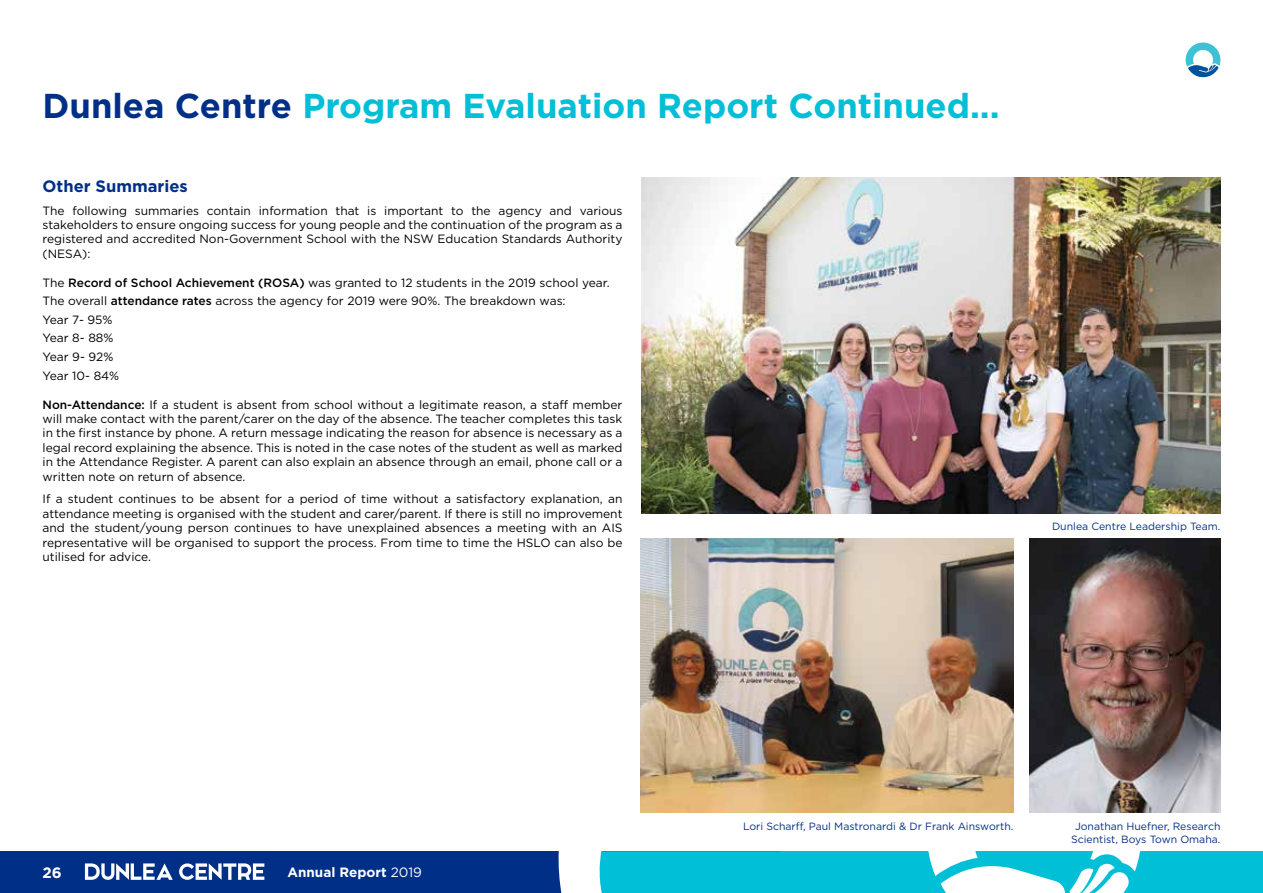
<style>
.page{position:relative;width:1263px;height:893px;background:#fff}
.page>*{position:absolute;margin:0;border:0;box-sizing:border-box;transform-origin:0 0}
.t1{font:700 34.5px "Gotham HTF";color:#00bfd6}
.t2{font:700 16.5px "Gotham HTF";color:#002f87}
.t3{font:700 15px "Gotham HTF";color:#fff}
.t4{font:700 13.5px "Gotham HTF";color:#fff}
.t5{font:12px/14.4px "Gotham HTF";color:#000;text-align:justify}
.t6{font:10.5px/12.6px "Gotham HTF";color:#002f87;text-align:center}
.s1{color:#002f87}
.s2{font-weight:500}
.s3{font-weight:400}
</style>
<div class="page">
<div style="left:623px;top:851px;width:640px;height:42px;background:#00bfd6"></div>
<svg style="left:0;top:851px;width:623px;height:42px;background:#1e4d98"></svg>
<svg style="left:927px;top:725px;width:214px;height:168px"></svg>
<svg style="left:1185px;top:43px;width:35px;height:34px"></svg>
<img style="left:1029px;top:539px;width:191px;height:274px">
<img style="left:640px;top:539px;width:373px;height:274px">
<img style="left:641px;top:178px;width:579px;height:335px">
<h1 class="t1" style="left:43px;top:86px;width:958px"><span class="s1">Dunlea Centre</span> Program Evaluation Report Continued...</h1>
<h2 class="t2" style="left:43px;top:176px;width:147px">Other Summaries</h2>
<p class="t5" style="left:43px;top:203px;width:581px">The following summaries contain information that is important to the agency and various stakeholders to ensure ongoing success for young people and the continuation of the program as a registered and accredited Non-Government School with the NSW Education Standards Authority (NESA):</p>
<p class="t5" style="left:43px;top:273px;width:569px;line-height:18.6px;text-align:left">The <span class="s2">Record of School Achievement (ROSA)</span> was granted to 12 students in the 2019 school year.<br>The overall <span class="s2">attendance rates</span> across the agency for 2019 were 90%. The breakdown was:<br>Year 7- 95%<br>Year 8- 88%<br>Year 9- 92%<br>Year 10- 84%</p>
<p class="t5" style="left:43px;top:397px;width:581px"><span class="s2">Non-Attendance:</span> If a student is absent from school without a legitimate reason, a staff member will make contact with the parent/carer on the day of the absence. The teacher completes this task in the first instance by phone. A return message indicating the reason for absence is necessary as a legal record explaining the absence. This is noted in the case notes of the student as well as marked in the Attendance Register. A parent can also explain an absence through an email, phone call or a written note on return of absence.</p>
<p class="t5" style="left:43px;top:492px;width:581px">If a student continues to be absent for a period of time without a satisfactory explanation, an attendance meeting is organised with the student and carer/parent. If there is still no improvement and the student/young person continues to have unexplained absences a meeting with an AIS representative will be organised to support the process. From time to time the HSLO can also be utilised for advice.</p>
<p class="t6" style="left:1052px;top:520px;width:170px">Dunlea Centre Leadership Team.</p>
<p class="t3" style="left:42px;top:864px;width:21px">26</p>
<p class="t4" style="left:287px;top:864px;width:136px">Annual Report <span class="s3">2019</span></p>
<p class="t6" style="left:743px;top:820px;width:272px">Lori Scharff, Paul Mastronardi &amp; Dr Frank Ainsworth.</p>
<p class="t6" style="left:1071px;top:820px;width:151px">Jonathan Huefner, Research<br>Scientist, Boys Town Omaha.</p>
</div>
